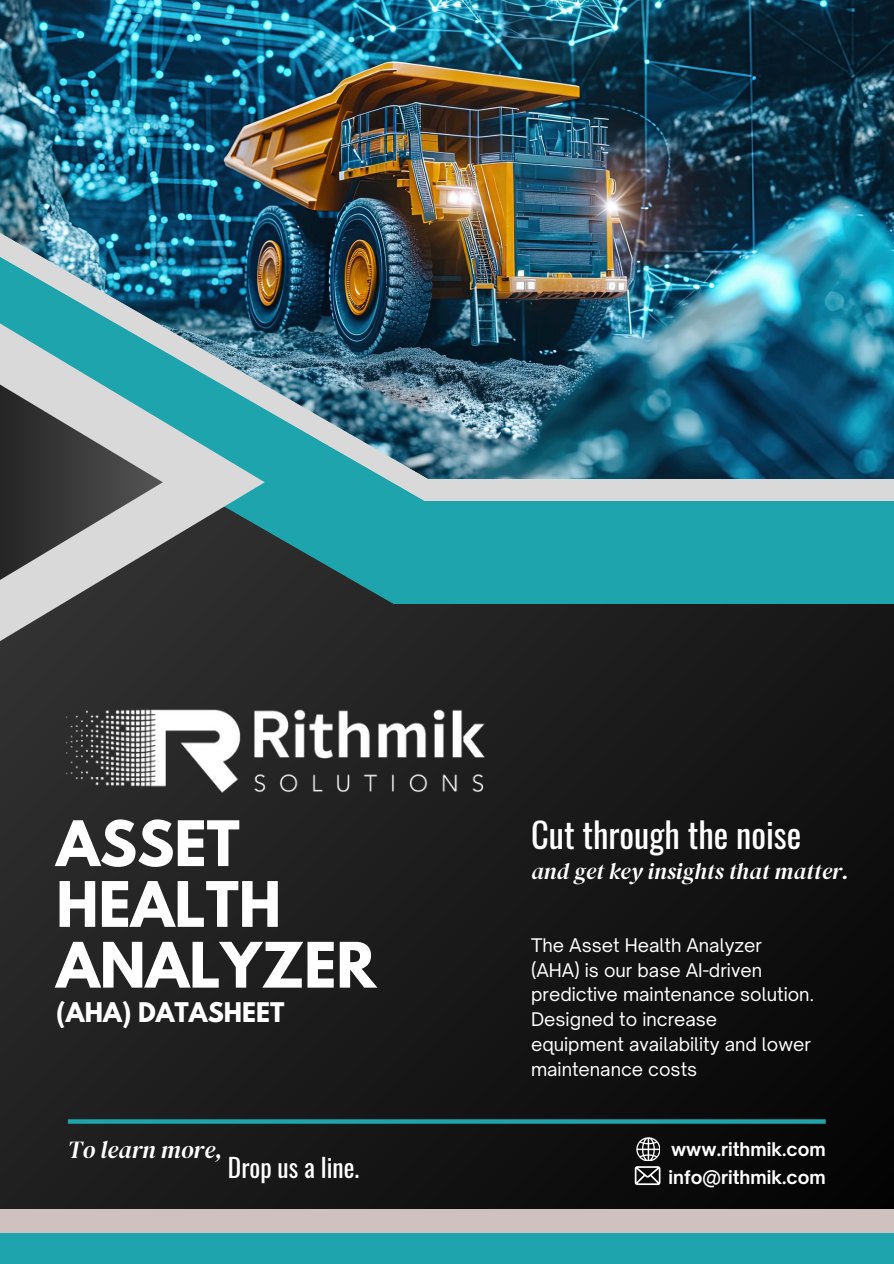
<style>
.page{position:relative;width:894px;height:1264px;background:#fff}
.page>*{position:absolute;margin:0;border:0;box-sizing:border-box;transform-origin:0 0}
.t1{font:700 55.5px/60.8px "League Spartan";color:#fff}
.t2{font:34.5px "Oswald";color:#fff}
.t3{font:25.5px "Oswald";color:#fff}
.t4{font:italic 24.3px "DM Serif Display";color:#fff}
.t5{font:700 24px "League Spartan";color:#fff}
.t6{font:italic 22.8px "DM Serif Display";color:#fff}
.t7{font:18px/24.8px "Open Sauce One";color:#fff}
.t8{font:700 18px "Open Sauce One";color:#fff}
</style>
<div class="page">
<div style="left:0;top:0;width:893px;height:1263px;background:linear-gradient(to right,#272727,#0d0d0d)"></div>
<img style="left:0;top:0;width:893px;height:479px">
<svg style="left:265px;top:229px;width:181px;height:375px;background:#266f75"></svg>
<div style="left:393px;top:496px;width:500px;height:108px;background:#1ea4ac"></div>
<img style="left:0;top:200px;width:434px;height:301px">
<div style="left:424px;top:479px;width:469px;height:22px;background:#d9d9d9"></div>
<svg style="left:163px;top:312px;width:102px;height:340px;background:#577e83"></svg>
<svg style="left:68px;top:1119px;width:757px;height:4px;background:#1d9aa1"></svg>
<svg style="left:0;top:312px;width:163px;height:340px;background:#6d8284"></svg>
<div style="left:0;top:1224px;width:893px;height:39px;background:#1ea4ac"></div>
<div style="left:0;top:1208px;width:893px;height:24px;background:#d0c1c1"></div>
<img style="left:56px;top:702px;width:438px;height:99px">
<svg style="left:636px;top:1137px;width:23px;height:23px"></svg>
<svg style="left:634px;top:1166px;width:26px;height:18px"></svg>
<h1 class="t1" style="left:56px;top:820px;width:321px">ASSET<br>HEALTH<br>ANALYZER</h1>
<h6 class="t5" style="left:56px;top:1000px;width:229px">(AHA) DATASHEET</h6>
<h4 class="t2" style="left:531px;top:807px;width:272px">Cut through the noise</h4>
<p class="t6" style="left:531px;top:854px;width:319px">and get key insights that matter.</p>
<h3 class="t7" style="left:531px;top:932px;width:284px">The Asset Health Analyzer (AHA) is our base AI-driven predictive maintenance solution.<br>Designed to increase equipment availability and lower maintenance costs</h3>
<h2 class="t4" style="left:68px;top:1133px;width:156px">To learn more,</h2>
<h5 class="t8" style="left:671px;top:1137px;width:156px">www.rithmik.com</h5>
<p class="t3" style="left:228px;top:1146px;width:133px">Drop us a line.</p>
<h4 class="t8" style="left:668px;top:1166px;width:158px">info@rithmik.com</h4>
</div>
